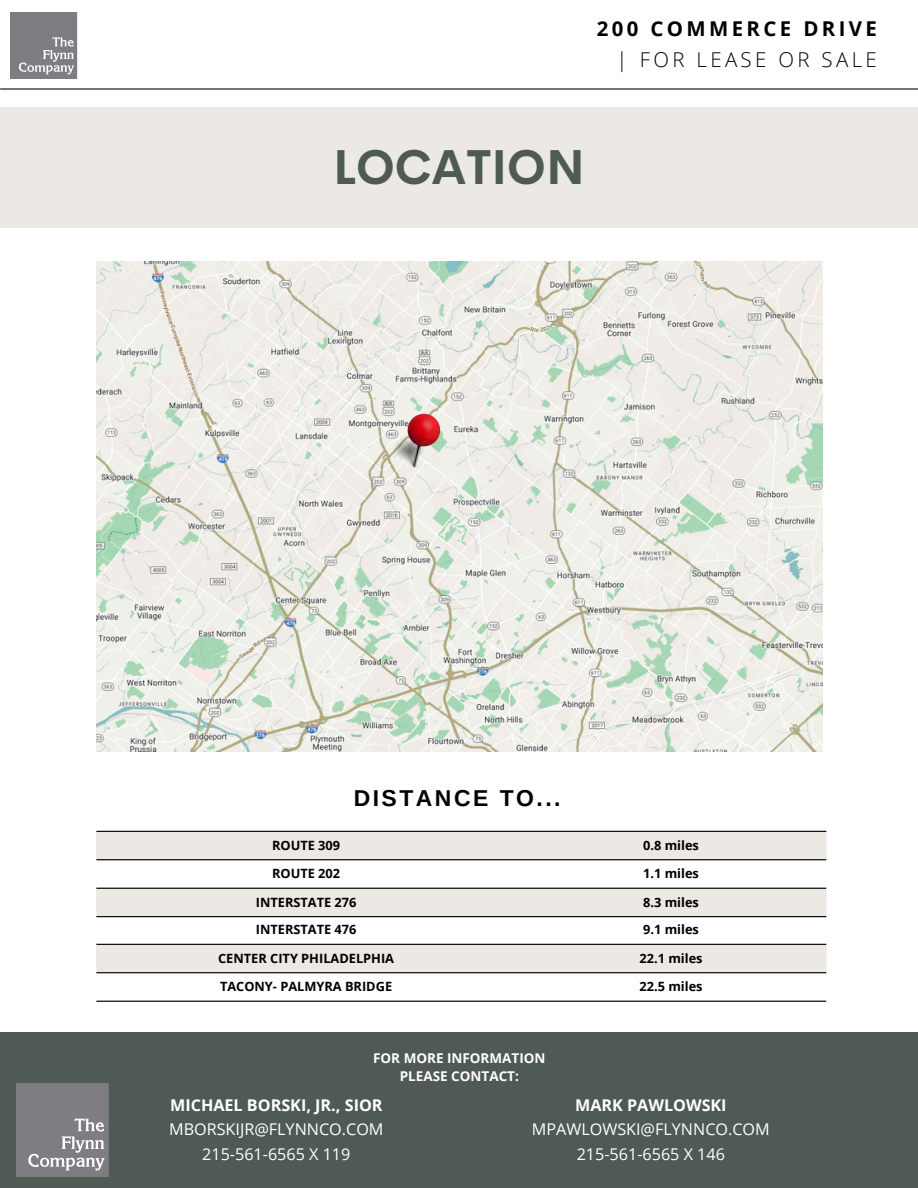
<style>
.page{position:relative;width:918px;height:1188px;background:#fff}
.page>*{position:absolute;margin:0;border:0;box-sizing:border-box;transform-origin:0 0}
.t1{font:700 48px "Cerebri Sans";color:#4e5a53}
.t2{font:700 22.95px "Arimo";letter-spacing:.11em;color:#000}
.t3{font:700 20.4px/30.3px "Open Sans";letter-spacing:.165em;color:#000;text-align:right}
.t4{font:16.2px/24.3px "Open Sans";color:#fff;text-align:center}
.t5{font:700 13.5px/18px "Open Sans";color:#fff;text-align:center}
.t6{font:700 12.75px "Open Sans";color:#000}
.s1{font-weight:300}
.s2{font-weight:700}
</style>
<div class="page">
<hr style="left:1px;top:88px;width:917px;height:2px;background:#4e5a53">
<div style="left:0;top:108px;width:918px;height:120px;background:#ece9e4"></div>
<img style="left:96px;top:261px;width:726px;height:491px">
<img style="left:392px;top:408px;width:57px;height:60px">
<svg style="left:96px;top:832px;width:730px;height:140px;fill:#ece9e4"></svg>
<hr style="left:96px;top:831px;width:730px;height:1px;background:#000">
<hr style="left:96px;top:859px;width:730px;height:1px;background:#000">
<hr style="left:96px;top:888px;width:730px;height:1px;background:#000">
<hr style="left:96px;top:916px;width:730px;height:1px;background:#000">
<hr style="left:96px;top:944px;width:730px;height:1px;background:#000">
<hr style="left:96px;top:972px;width:730px;height:1px;background:#000">
<hr style="left:96px;top:1001px;width:730px;height:1px;background:#000">
<img style="left:11px;top:13px;width:66px;height:66px">
<div style="left:0;top:1032px;width:918px;height:156px;background:#4e5a53"></div>
<img style="left:16px;top:1084px;width:93px;height:92px">
<p class="t3" style="left:597px;top:13px;width:282px">200 COMMERCE DRIVE <span class="s1">| FOR LEASE OR SALE</span></p>
<p class="t1" style="left:333px;top:136px;width:253px">LOCATION</p>
<p class="t2" style="left:354px;top:785px;width:208px">DISTANCE TO...</p>
<h1 class="t6" style="left:272px;top:836px;width:70px">ROUTE 309</h1>
<p class="t6" style="left:643px;top:836px;width:57px">0.8 miles</p>
<p class="t6" style="left:272px;top:865px;width:70px">ROUTE 202</p>
<h2 class="t6" style="left:643px;top:865px;width:57px">1.1 miles</h2>
<p class="t6" style="left:256px;top:893px;width:102px">INTERSTATE 276</p>
<p class="t6" style="left:643px;top:893px;width:57px">8.3 miles</p>
<p class="t6" style="left:256px;top:921px;width:102px">INTERSTATE 476</p>
<p class="t6" style="left:643px;top:921px;width:57px">9.1 miles</p>
<p class="t6" style="left:218px;top:949px;width:177px">CENTER CITY PHILADELPHIA</p>
<p class="t6" style="left:640px;top:949px;width:65px">22.1 miles</p>
<p class="t6" style="left:220px;top:978px;width:174px">TACONY- PALMYRA BRIDGE</p>
<p class="t6" style="left:640px;top:978px;width:65px">22.5 miles</p>
<h4 class="t5" style="left:373px;top:1048px;width:174px">FOR MORE INFORMATION<br>PLEASE CONTACT:</h4>
<h4 class="t4" style="left:532px;top:1093px;width:239px"><span class="s2">MARK PAWLOWSKI<br></span>MPAWLOWSKI@FLYNNCO.COM<br>215-561-6565 X 146</h4>
<p class="t4" style="left:169px;top:1093px;width:216px"><span class="s2">MICHAEL BORSKI, JR., SIOR<br></span>MBORSKIJR@FLYNNCO.COM<br>215-561-6565 X 119</p>
</div>
